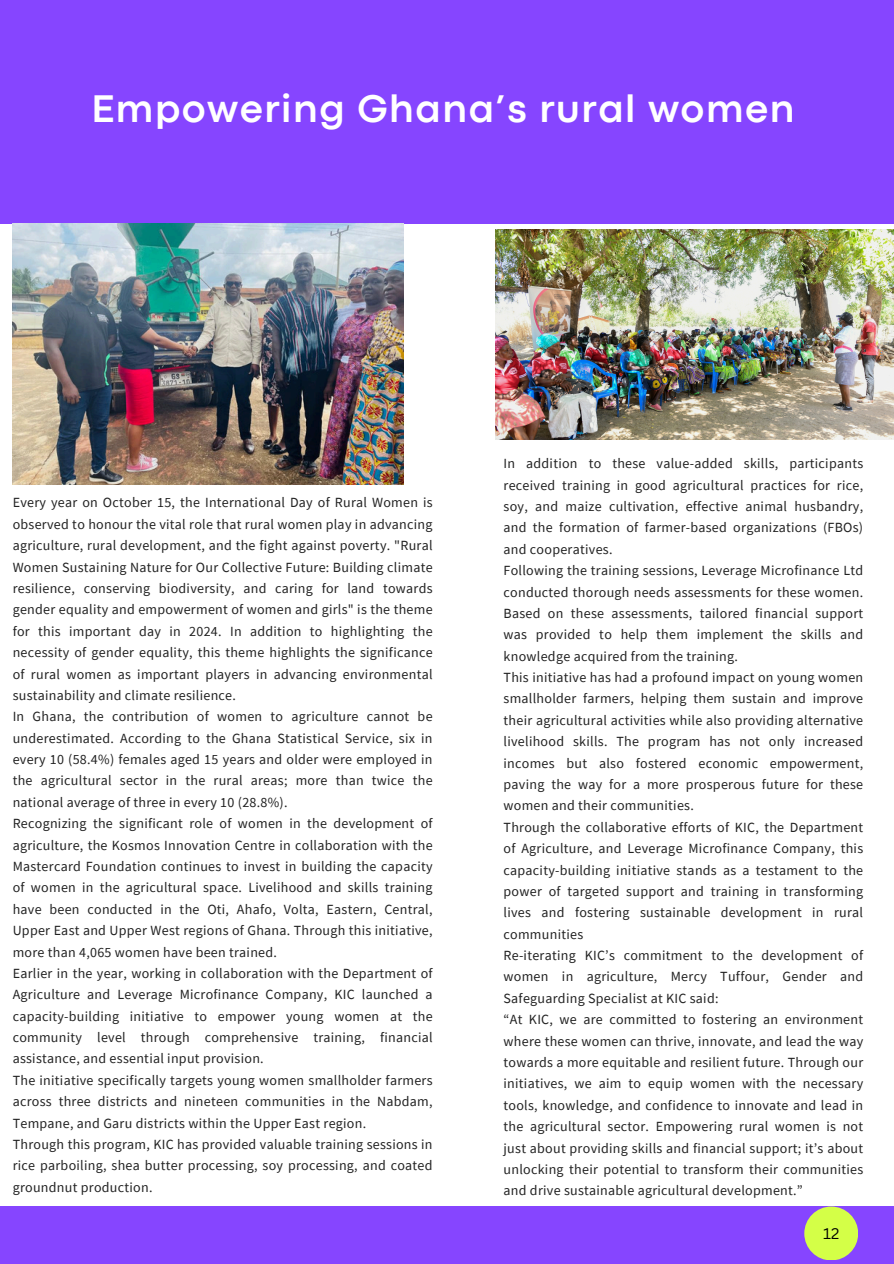
<style>
.page{position:relative;width:894px;height:1264px;background:#fff}
.page>*{position:absolute;margin:0;border:0;box-sizing:border-box;transform-origin:0 0}
.t1{font:700 40.2px "Codec Pro";letter-spacing:.035em;color:#fff}
.t2{font:15px "Canva Sans";color:#000}
.t3{font:13.95px/21.3px "Source Sans Pro";letter-spacing:.02em;color:#222;text-align:justify}
</style>
<div class="page">
<div style="left:0;top:0;width:893px;height:223px;background:#8645ff"></div>
<div style="left:0;top:1206px;width:893px;height:57px;background:#8645ff"></div>
<img style="left:13px;top:223px;width:390px;height:261px">
<img style="left:495px;top:229px;width:398px;height:210px">
<div style="left:804px;top:1206px;width:53px;height:54px;background:#d4ff47;border-radius:50%"></div>
<p class="t1" style="left:92px;top:95px;width:704px">Empowering Ghana’s rural women</p>
<p class="t3" style="left:13px;top:492px;width:421px">Every year on October 15, the International Day of Rural Women is observed to honour the vital role that rural women play in advancing agriculture, rural development, and the fight against poverty. "Rural Women Sustaining Nature for Our Collective Future: Building climate resilience, conserving biodiversity, and caring for land towards gender equality and empowerment of women and girls" is the theme for this important day in 2024. In addition to highlighting the necessity of gender equality, this theme highlights the significance of rural women as important players in advancing environmental sustainability and climate resilience.</p>
<h1 class="t3" style="left:13px;top:705px;width:421px">In Ghana, the contribution of women to agriculture cannot be underestimated. According to the Ghana Statistical Service, six in every 10 (58.4%) females aged 15 years and older were employed in the agricultural sector in the rural areas; more than twice the national average of three in every 10 (28.8%).</h1>
<p class="t3" style="left:13px;top:812px;width:421px">Recognizing the significant role of women in the development of agriculture, the Kosmos Innovation Centre in collaboration with the Mastercard Foundation continues to invest in building the capacity of women in the agricultural space. Livelihood and skills training have been conducted in the Oti, Ahafo, Volta, Eastern, Central, Upper East and Upper West regions of Ghana. Through this initiative, more than 4,065 women have been trained.</p>
<p class="t3" style="left:13px;top:962px;width:421px">Earlier in the year, working in collaboration with the Department of Agriculture and Leverage Microfinance Company, KIC launched a capacity-building initiative to empower young women at the community level through comprehensive training, financial assistance, and essential input provision.</p>
<p class="t3" style="left:13px;top:1069px;width:421px">The initiative specifically targets young women smallholder farmers across three districts and nineteen communities in the Nabdam, Tempane, and Garu districts within the Upper East region.</p>
<p class="t3" style="left:13px;top:1133px;width:421px">Through this program, KIC has provided valuable training sessions in rice parboiling, shea butter processing, soy processing, and coated groundnut production.</p>
<p class="t3" style="left:503px;top:452px;width:361px">In addition to these value-added skills, participants received training in good agricultural practices for rice, soy, and maize cultivation, effective animal husbandry, and the formation of farmer-based organizations (FBOs) and cooperatives.</p>
<p class="t3" style="left:503px;top:559px;width:361px">Following the training sessions, Leverage Microfinance Ltd conducted thorough needs assessments for these women.<br>Based on these assessments, tailored financial support was provided to help them implement the skills and knowledge acquired from the training.</p>
<p class="t3" style="left:503px;top:666px;width:361px">This initiative has had a profound impact on young women smallholder farmers, helping them sustain and improve their agricultural activities while also providing alternative livelihood skills. The program has not only increased incomes but also fostered economic empowerment, paving the way for a more prosperous future for these women and their communities.</p>
<p class="t3" style="left:503px;top:816px;width:361px">Through the collaborative efforts of KIC, the Department of Agriculture, and Leverage Microfinance Company, this capacity-building initiative stands as a testament to the power of targeted support and training in transforming lives and fostering sustainable development in rural communities</p>
<p class="t3" style="left:503px;top:944px;width:361px">Re-iterating KIC’s commitment to the development of women in agriculture, Mercy Tuffour, Gender and Safeguarding Specialist at KIC said:</p>
<p class="t3" style="left:503px;top:1008px;width:361px">“At KIC, we are committed to fostering an environment where these women can thrive, innovate, and lead the way towards a more equitable and resilient future. Through our initiatives, we aim to equip women with the necessary tools, knowledge, and confidence to innovate and lead in the agricultural sector. Empowering rural women is not just about providing skills and financial support; it’s about unlocking their potential to transform their communities and drive sustainable agricultural development.”</p>
<p class="t2" style="left:822px;top:1223px;width:18px">12</p>
</div>
